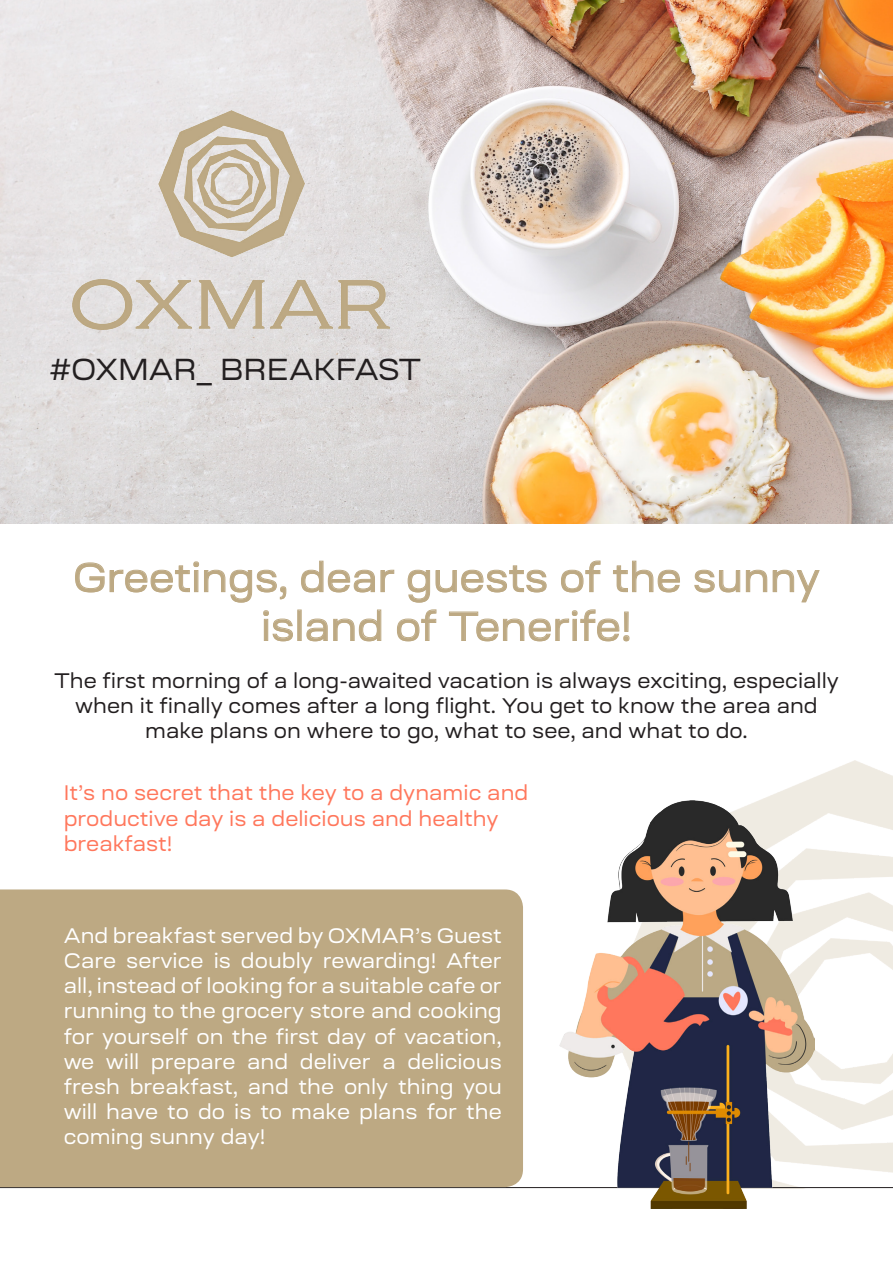
<style>
.page{position:relative;width:893px;height:1263px;background:#fff}
.page>*{position:absolute;margin:0;border:0;box-sizing:border-box;transform-origin:0 0}
.t1{font:40.65px/48.9px "Ruberoid";color:#bda983;text-align:center}
.t2{font:30.3px "Ruberoid";color:#231f20}
.t3{font:21px/25.2px "Ruberoid";color:#fff;text-align:justify}
.t4{font:21px/25.2px "Ruberoid";color:#231f20;text-align:center}
.t5{font:21px/25.2px "Ruberoid";color:#ff775c}
</style>
<div class="page">
<img style="left:559px;top:760px;width:334px;height:413px">
<img style="left:0;top:0;width:893px;height:523px">
<svg style="left:75px;top:561px;width:212px;height:42px"></svg>
<svg style="left:301px;top:560px;width:94px;height:33px"></svg>
<svg style="left:407px;top:565px;width:140px;height:38px"></svg>
<svg style="left:561px;top:560px;width:40px;height:33px"></svg>
<svg style="left:613px;top:560px;width:67px;height:33px"></svg>
<svg style="left:694px;top:569px;width:126px;height:34px"></svg>
<svg style="left:263px;top:610px;width:30px;height:32px"></svg>
<div style="left:297px;top:609px;width:5px;height:32px;border:1px solid #bda983"></div>
<svg style="left:306px;top:609px;width:76px;height:33px"></svg>
<svg style="left:397px;top:609px;width:40px;height:33px"></svg>
<svg style="left:449px;top:609px;width:181px;height:33px"></svg>
<img style="left:73px;top:111px;width:317px;height:219px">
<hr style="left:0;top:1187px;width:893px;height:1px;background:#231f20">
<img style="left:560px;top:800px;width:255px;height:408px">
<div style="left:0;top:889px;width:523px;height:298px;background:#bda983"></div>
<p class="t2" style="left:50px;top:349px;width:373px">#OXMAR_ BREAKFAST</p>
<p class="t1" style="left:73px;top:552px;width:748px">Greetings, dear guests of the sunny island of Tenerife!</p>
<p class="t4" style="left:54px;top:667px;width:786px">The first morning of a long-awaited vacation is always exciting, especially when it finally comes after a long flight. You get to know the area and make plans on where to go, what to see, and what to do.</p>
<p class="t5" style="left:64px;top:780px;width:466px">It’s no secret that the key to a dynamic and productive day is a delicious and healthy</p>
<p class="t5" style="left:64px;top:830px;width:110px">breakfast!</p>
<p class="t3" style="left:64px;top:922px;width:439px">And breakfast served by OXMAR’s Guest Care service is doubly rewarding! After all, instead of looking for a suitable cafe or running to the grocery store and cooking for yourself on the first day of vacation, we will prepare and deliver a delicious fresh breakfast, and the only thing you will have to do is to make plans for the coming sunny day!</p>
</div>
